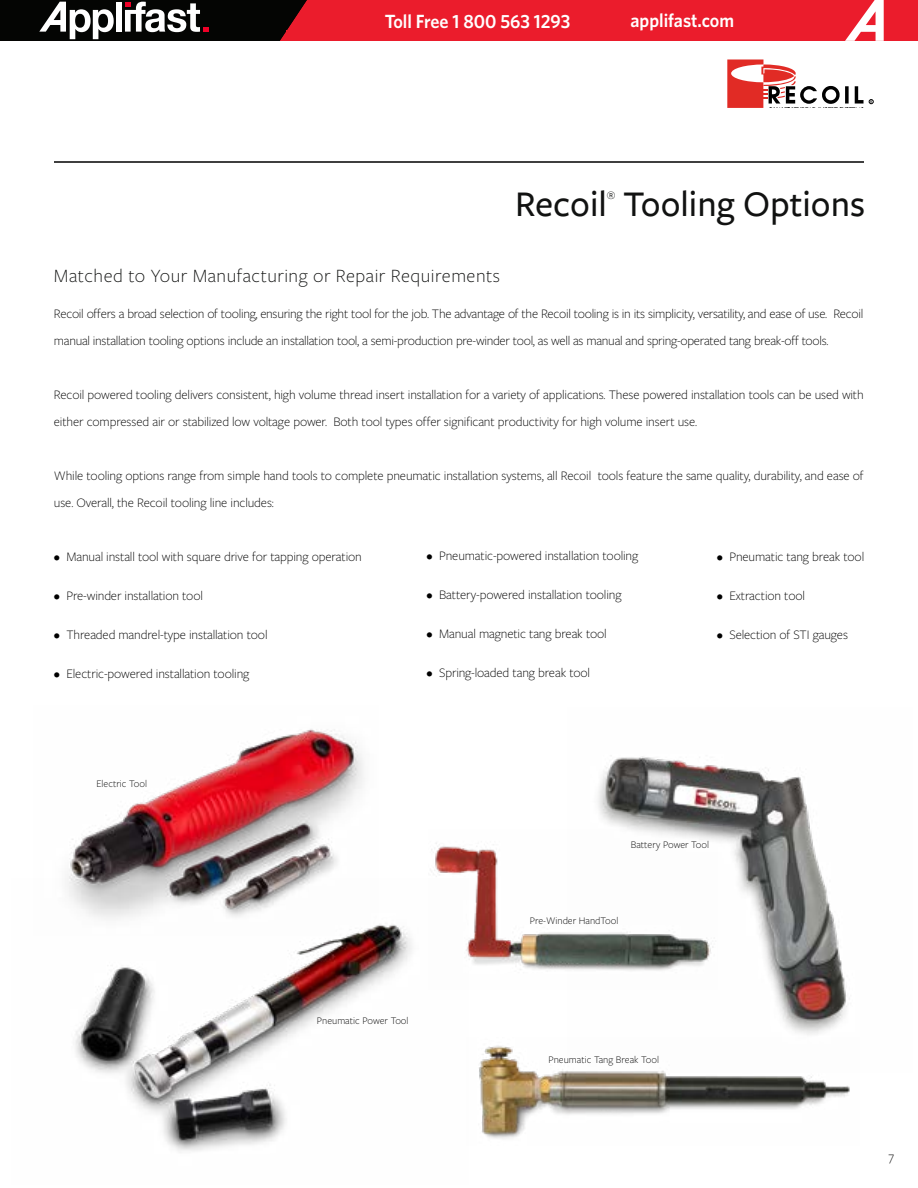
<style>
.page{position:relative;width:918px;height:1188px;background:#fff}
.page>*{position:absolute;margin:0;border:0;box-sizing:border-box;transform-origin:0 0}
.t1{font:500 37.5px "Freight Sans Pro";color:#111211}
.t2{font:300 19.5px "Freight Sans Pro";letter-spacing:.025em;color:#111211}
.t3{font:600 19.05px "Whitney";color:#fff;scale:.95 1}
.t4{font:300 13.5px/27px "Freight Sans Pro";letter-spacing:-.01em;color:#000}
.t5{font:11.85px "Freight Sans Pro";color:#111211}
.t6{font:300 10.5px "Freight Sans Pro";color:#000}
</style>
<div class="page">
<img style="left:479px;top:1045px;width:371px;height:94px">
<img style="left:431px;top:843px;width:136px;height:127px">
<hr style="left:54px;top:161px;width:810px;height:2px;background:#000">
<svg style="left:727px;top:59px;width:146px;height:48px"></svg>
<img style="left:67px;top:729px;width:297px;height:150px">
<img style="left:67px;top:879px;width:402px;height:272px">
<img style="left:567px;top:756px;width:283px;height:317px">
<div style="left:0;top:0;width:918px;height:41px;background:#040503"></div>
<div style="left:116px;top:2px;width:6px;height:30px;background:#fff"></div>
<svg style="left:125px;top:2px;width:83px;height:30px"></svg>
<svg style="left:39px;top:2px;width:75px;height:37px"></svg>
<div style="left:309px;top:0;width:609px;height:41px;background:#eb1c2c"></div>
<img style="left:280px;top:0;width:29px;height:41px">
<svg style="left:293px;top:5px;width:16px;height:25px"></svg>
<div style="left:287px;top:30px;width:28px;height:11px;background:#eb1c2c"></div>
<svg style="left:845px;top:0;width:39px;height:41px"></svg>
<h3 class="t3" style="left:385px;top:9px;width:197px">Toll Free 1 800 563 1293</h3>
<h3 class="t3" style="left:631px;top:9px;width:111px">applifast.com</h3>
<h1 class="t1" style="left:515px;top:178px;width:351px">Recoil Tooling Options</h1>
<p class="t5" style="left:607px;top:187px;width:10px">®</p>
<h2 class="t2" style="left:54px;top:263px;width:448px">Matched to Your Manufacturing or Repair Requirements</h2>
<p class="t4" style="left:54px;top:300px;width:811px">Recoil offers a broad selection of tooling, ensuring the right tool for the job. The advantage of the Recoil tooling is in its simplicity, versatility, and ease of use. Recoil manual installation tooling options include an installation tool, a semi-production pre-winder tool, as well as manual and spring-operated tang break-off tools.</p>
<p class="t4" style="left:54px;top:381px;width:811px">Recoil powered tooling delivers consistent, high volume thread insert installation for a variety of applications. These powered installation tools can be used with either compressed air or stabilized low voltage power. Both tool types offer significant productivity for high volume insert use.</p>
<p class="t4" style="left:54px;top:462px;width:811px">While tooling options range from simple hand tools to complete pneumatic installation systems, all Recoil tools feature the same quality, durability, and ease of use. Overall, the Recoil tooling line includes:</p>
<p class="t4" style="left:54px;top:543px;width:309px">• Manual install tool with square drive for tapping operation</p>
<p class="t4" style="left:54px;top:582px;width:151px">• Pre-winder installation tool</p>
<p class="t4" style="left:54px;top:621px;width:215px">• Threaded mandrel-type installation tool</p>
<p class="t4" style="left:54px;top:660px;width:197px">• Electric-powered installation tooling</p>
<p class="t4" style="left:427px;top:542px;width:213px">• Pneumatic-powered installation tooling</p>
<p class="t4" style="left:427px;top:581px;width:196px">• Battery-powered installation tooling</p>
<p class="t4" style="left:427px;top:620px;width:182px">• Manual magnetic tang break tool</p>
<p class="t4" style="left:427px;top:659px;width:165px">• Spring-loaded tang break tool</p>
<p class="t4" style="left:717px;top:543px;width:149px">• Pneumatic tang break tool</p>
<p class="t4" style="left:717px;top:582px;width:90px">• Extraction tool</p>
<p class="t4" style="left:717px;top:621px;width:133px">• Selection of STI gauges</p>
<p class="t6" style="left:96px;top:776px;width:52px">Electric Tool</p>
<p class="t6" style="left:317px;top:1014px;width:93px">Pneumatic Power Tool</p>
<p class="t6" style="left:631px;top:838px;width:80px">Battery Power Tool</p>
<p class="t6" style="left:530px;top:914px;width:90px">Pre-Winder HandTool</p>
<p class="t6" style="left:549px;top:1053px;width:112px">Pneumatic Tang Break Tool</p>
<p class="t4" style="left:888px;top:1143px;width:7px">7</p>
</div>
